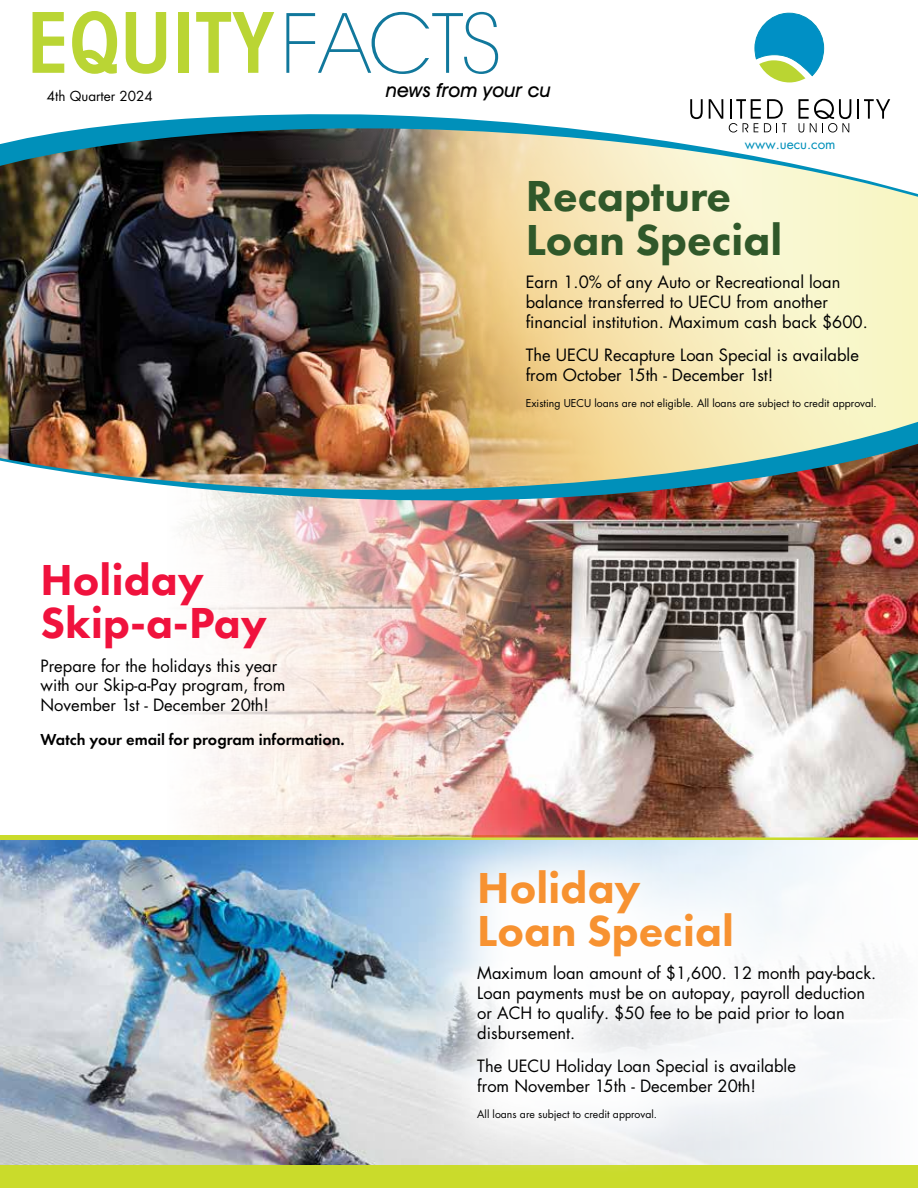
<style>
.page{position:relative;width:918px;height:1188px;background:#fff}
.page>*{position:absolute;margin:0;border:0;box-sizing:border-box;transform-origin:0 0}
.t1{font:600 condensed 84px "Avant Garde";color:#bad534}
.t2{font:800 45px/43.5px "Futura PT";color:#30582a}
.t3{font:800 45px/43.5px "Futura PT";color:#f79231}
.t4{font:800 45px/43.5px "Futura PT";color:#f0123d}
.t5{font:italic 500 19.5px "Avant Garde IT Cby BT";color:#000}
.t6{font:16.5px/19.8px "Futura";color:#000}
.t7{font:600 16.5px "Futura PT";color:#000}
.t8{font:13.5px "Futura";color:#000}
.t9{font:13.5px "Futura";color:#0090ba}
.t10{font:10.5px "Futura";color:#000}
.s1{font-family:"Avant Garde IT Cby BT";font-weight:200;font-stretch:normal;color:#11789c}
</style>
<div class="page">
<img style="left:0;top:840px;width:309px;height:325px">
<img style="left:309px;top:840px;width:111px;height:325px">
<div style="left:0;top:1165px;width:918px;height:23px;background:#cadb2b"></div>
<div style="left:0;top:835px;width:918px;height:5px;background:#cadb2b"></div>
<img style="left:0;top:202px;width:449px;height:215px">
<svg style="left:449px;top:202px;width:469px;height:215px;background:#f3e4b0"></svg>
<img style="left:183px;top:513px;width:735px;height:324px">
<svg style="left:420px;top:812px;width:498px;height:353px;fill:#f6f8fa"></svg>
<img style="left:0;top:417px;width:918px;height:96px">
<img style="left:0;top:108px;width:918px;height:94px">
<svg style="left:754px;top:13px;width:71px;height:69px"></svg>
<svg style="left:690px;top:99px;width:13px;height:20px"></svg>
<svg style="left:709px;top:99px;width:14px;height:20px"></svg>
<hr style="left:857px;top:99px;width:2px;height:20px;background:#000">
<svg style="left:864px;top:99px;width:26px;height:20px"></svg>
<svg style="left:729px;top:99px;width:57px;height:34px"></svg>
<svg style="left:799px;top:99px;width:52px;height:34px"></svg>
<h1 class="t1" style="left:27px;top:-9px;width:475px">EQUITY<span class="s1">FACTS</span></h1>
<p class="t8" style="left:47px;top:87px;width:107px">4th Quarter 2024</p>
<p class="t5" style="left:386px;top:78px;width:166px">news from your cu</p>
<p class="t9" style="left:745px;top:135px;width:92px">www.uecu.com</p>
<h2 class="t4" style="left:40px;top:557px;width:228px">Holiday<br>Skip-a-Pay</h2>
<p class="t6" style="left:40px;top:655px;width:247px">Prepare for the holidays this year with our Skip-a-Pay program, from<br>November 1st - December 20th!</p>
<p class="t7" style="left:40px;top:729px;width:306px">Watch your email for program information.</p>
<h2 class="t2" style="left:526px;top:174px;width:258px">Recapture<br>Loan Special</h2>
<p class="t6" style="left:526px;top:272px;width:343px">Earn 1.0% of any Auto or Recreational loan balance transferred to UECU from another financial institution. Maximum cash back $600.</p>
<p class="t6" style="left:526px;top:345px;width:335px">The UECU Recapture Loan Special is available from October 15th - December 1st!</p>
<p class="t10" style="left:526px;top:396px;width:353px">Existing UECU loans are not eligible. All loans are subject to credit approval.</p>
<h2 class="t3" style="left:477px;top:865px;width:258px">Holiday<br>Loan Special</h2>
<p class="t6" style="left:477px;top:963px;width:400px">Maximum loan amount of $1,600. 12 month pay-back.<br>Loan payments must be on autopay, payroll deduction or ACH to qualify. $50 fee to be paid prior to loan disbursement.</p>
<p class="t6" style="left:477px;top:1056px;width:320px">The UECU Holiday Loan Special is available from November 15th - December 20th!</p>
<p class="t10" style="left:477px;top:1107px;width:181px">All loans are subject to credit approval.</p>
</div>
